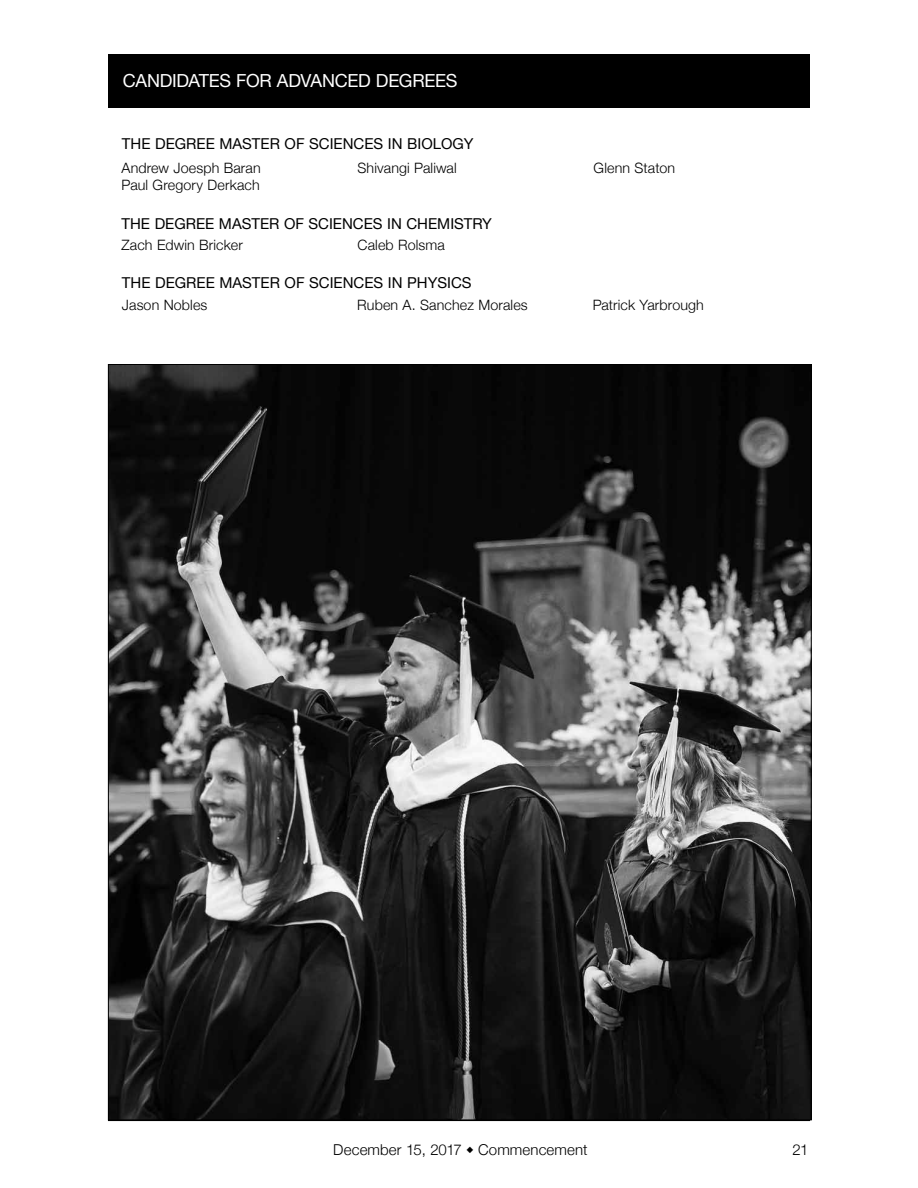
<style>
.page{position:relative;width:918px;height:1188px;background:#fff}
.page>*{position:absolute;margin:0;border:0;box-sizing:border-box;transform-origin:0 0}
.t1{font:18px "Helvetica Neue";letter-spacing:-.02em;color:#fff}
.t2{font:15px "Helvetica Neue";color:#000}
.t3{font:300 15px "Helvetica Neue";letter-spacing:.01em;color:#000}
.t4{font:300 14.25px/17.2px "Helvetica Neue";letter-spacing:.01em;color:#000}
</style>
<div class="page">
<hr style="left:108px;top:1120px;width:702px;height:1px;background:#000">
<div style="left:108px;top:54px;width:702px;height:54px;background:#000"></div>
<img style="left:110px;top:366px;width:700px;height:752px">
<p class="t1" style="left:123px;top:70px;width:336px">CANDIDATES FOR ADVANCED DEGREES</p>
<p class="t2" style="left:122px;top:135px;width:353px">THE DEGREE MASTER OF SCIENCES IN BIOLOGY</p>
<p class="t4" style="left:121px;top:159px;width:141px">Andrew Joesph Baran<br>Paul Gregory Derkach</p>
<p class="t4" style="left:358px;top:159px;width:101px">Shivangi Paliwal</p>
<p class="t4" style="left:594px;top:159px;width:83px">Glenn Staton</p>
<p class="t2" style="left:122px;top:214px;width:372px">THE DEGREE MASTER OF SCIENCES IN CHEMISTRY</p>
<p class="t4" style="left:122px;top:236px;width:123px">Zach Edwin Bricker</p>
<p class="t4" style="left:358px;top:236px;width:89px">Caleb Rolsma</p>
<p class="t2" style="left:122px;top:273px;width:351px">THE DEGREE MASTER OF SCIENCES IN PHYSICS</p>
<p class="t4" style="left:122px;top:296px;width:87px">Jason Nobles</p>
<p class="t4" style="left:357px;top:296px;width:172px">Ruben A. Sanchez Morales</p>
<p class="t4" style="left:593px;top:296px;width:113px">Patrick Yarbrough</p>
<p class="t3" style="left:333px;top:1140px;width:256px">December 15, 2017 ◆ Commencement</p>
<p class="t3" style="left:792px;top:1140px;width:18px">21</p>
</div>
